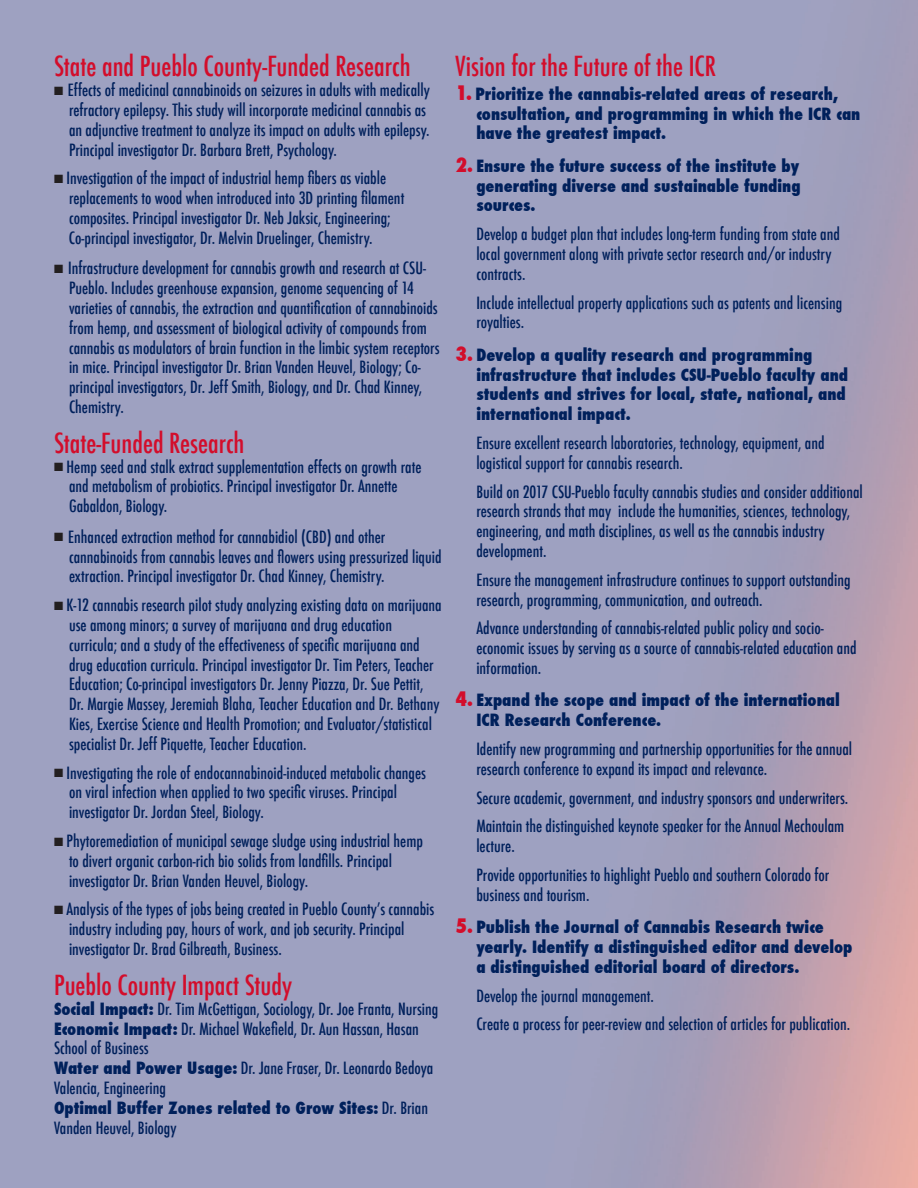
<style>
.page{position:relative;width:918px;height:1188px;background:#fff}
.page>*{position:absolute;margin:0;border:0;box-sizing:border-box;transform-origin:0 0}
.t1{font:500 condensed 27px "Futura";color:#d30d2b}
.t2{font:500 condensed 16.5px/19.8px "Futura";color:#00205b}
.t3{font:800 condensed 16.5px/19.8px "Futura";color:#00205b}
.s1{color:#231f20}
.s2{font-weight:800}
.s3{font-weight:500}
.s4{font-size:19.5px;color:#d30d2b}
</style>
<div class="page">
<p class="t1" style="left:54px;top:49px;width:358px">State and Pueblo County-Funded Research</p>
<p class="t2" style="left:69px;top:80px;width:362px;text-indent:-15px"><span class="s1">■</span> Effects of medicinal cannabinoids on seizures in adults with medically refractory epilepsy. This study will incorporate medicinal cannabis as an adjunctive treatment to analyze its impact on adults with epilepsy.<br>Principal investigator Dr. Barbara Brett, Psychology.</p>
<p class="t2" style="left:69px;top:168px;width:337px;text-indent:-15px"><span class="s1">■</span> Investigation of the impact of industrial hemp fibers as viable replacements to wood when introduced into 3D printing filament composites. Principal investigator Dr. Neb Jaksic, Engineering;</p>
<p class="t2" style="left:69px;top:228px;width:305px">Co-principal investigator, Dr. Melvin Druelinger, Chemistry.</p>
<p class="t2" style="left:69px;top:258px;width:372px;text-indent:-15px"><span class="s1">■</span> Infrastructure development for cannabis growth and research at CSU-Pueblo. Includes greenhouse expansion, genome sequencing of 14 varieties of cannabis, the extraction and quantification of cannabinoids from hemp, and assessment of biological activity of compounds from cannabis as modulators of brain function in the limbic system receptors in mice. Principal investigator Dr. Brian Vanden Heuvel, Biology; Co&shy;principal investigators, Dr. Jeff Smith, Biology, and Dr. Chad Kinney, Chemistry.</p>
<p class="t1" style="left:54px;top:426px;width:192px">State-Funded Research</p>
<p class="t2" style="left:69px;top:457px;width:354px;text-indent:-15px"><span class="s1">■</span> Hemp seed and stalk extract supplementation effects on growth rate and metabolism of probiotics. Principal investigator Dr. Annette<br>Gabaldon, Biology.</p>
<p class="t2" style="left:69px;top:527px;width:374px;text-indent:-15px"><span class="s1">■</span> Enhanced extraction method for cannabidiol (CBD) and other cannabinoids from cannabis leaves and flowers using pressurized liquid extraction. Principal investigator Dr. Chad Kinney, Chemistry.</p>
<p class="t2" style="left:69px;top:595px;width:374px;text-indent:-15px"><span class="s1">■</span> K-12 cannabis research pilot study analyzing existing data on marijuana use among minors; a survey of marijuana and drug education curricula; and a study of the effectiveness of specific marijuana and drug education curricula. Principal investigator Dr. Tim Peters, Teacher Education; Co-principal investigators Dr. Jenny Piazza, Dr. Sue Pettit, Dr. Margie Massey, Jeremiah Blaha, Teacher Education and Dr. Bethany Kies, Exercise Science and Health Promotion; and Evaluator/statistical specialist Dr. Jeff Piquette, Teacher Education.</p>
<p class="t2" style="left:69px;top:763px;width:359px;text-indent:-15px"><span class="s1">■</span> Investigating the role of endocannabinoid-induced metabolic changes on viral infection when applied to two specific viruses. Principal investigator Dr. Jordan Steel, Biology.</p>
<p class="t2" style="left:69px;top:831px;width:355px;text-indent:-15px"><span class="s1">■</span> Phytoremediation of municipal sewage sludge using industrial hemp to divert organic carbon-rich bio solids from landfills. Principal investigator Dr. Brian Vanden Heuvel, Biology.</p>
<p class="t2" style="left:69px;top:900px;width:367px;text-indent:-15px"><span class="s1">■</span> Analysis of the types of jobs being created in Pueblo County’s cannabis industry including pay, hours of work, and job security. Principal investigator Dr. Brad Gilbreath, Business.</p>
<p class="t1" style="left:54px;top:968px;width:240px">Pueblo County Impact Study</p>
<p class="t2" style="left:54px;top:999px;width:386px"><span class="s2">Social Impact:</span> Dr. Tim McGettigan, Sociology, Dr. Joe Franta, Nursing</p>
<p class="t2" style="left:54px;top:1019px;width:366px"><span class="s2">Economic Impact:</span> Dr. Michael Wakefield, Dr. Aun Hassan, Hasan<br>School of Business</p>
<p class="t2" style="left:54px;top:1058px;width:381px"><span class="s2">Water and Power Usage:</span> Dr. Jane Fraser, Dr. Leonardo Bedoya<br>Valencia, Engineering</p>
<p class="t3" style="left:54px;top:1098px;width:376px">Optimal Buffer Zones related to Grow Sites: <span class="s3">Dr. Brian<br>Vanden Heuvel, Biology</span></p>
<p class="t1" style="left:455px;top:49px;width:262px">Vision for the Future of the ICR</p>
<p class="t3" style="left:476px;top:84px;width:386px;text-indent:-21px"><span class="s4">1.</span> Prioritize the cannabis-related areas of research, consultation, and programming in which the ICR can have the greatest impact.</p>
<p class="t3" style="left:476px;top:156px;width:326px;text-align:justify;text-indent:-21px"><span class="s4">2.</span> Ensure the future success of the institute by generating diverse and sustainable funding sources.</p>
<p class="t2" style="left:476px;top:224px;width:365px">Develop a budget plan that includes long-term funding from state and local government along with private sector research and/or industry contracts.</p>
<p class="t2" style="left:476px;top:293px;width:367px">Include intellectual property applications such as patents and licensing royalties.</p>
<p class="t3" style="left:476px;top:345px;width:373px;text-indent:-21px"><span class="s4">3.</span> Develop a quality research and programming infrastructure that includes CSU-Pueblo faculty and students and strives for local, state, national, and international impact.</p>
<p class="t2" style="left:476px;top:433px;width:350px">Ensure excellent research laboratories, technology, equipment, and logistical support for cannabis research.</p>
<p class="t2" style="left:476px;top:482px;width:388px">Build on 2017 CSU-Pueblo faculty cannabis studies and consider additional research strands that may include the humanities, sciences, technology, engineering, and math disciplines, as well as the cannabis industry development.</p>
<p class="t2" style="left:476px;top:570px;width:376px">Ensure the management infrastructure continues to support outstanding research, programming, communication, and outreach.</p>
<p class="t2" style="left:476px;top:618px;width:382px">Advance understanding of cannabis-related public policy and socio&shy;economic issues by serving as a source of cannabis-related education and information.</p>
<p class="t3" style="left:476px;top:690px;width:365px;text-indent:-21px"><span class="s4">4.</span> Expand the scope and impact of the international<br>ICR Research Conference.</p>
<p class="t2" style="left:476px;top:739px;width:377px">Identify new programming and partnership opportunities for the annual research conference to expand its impact and relevance.</p>
<p class="t2" style="left:476px;top:788px;width:374px">Secure academic, government, and industry sponsors and underwriters.</p>
<p class="t2" style="left:476px;top:816px;width:369px">Maintain the distinguished keynote speaker for the Annual Mechoulam lecture.</p>
<p class="t2" style="left:476px;top:865px;width:354px">Provide opportunities to highlight Pueblo and southern Colorado for business and tourism.</p>
<p class="t3" style="left:476px;top:917px;width:378px;text-indent:-21px"><span class="s4">5.</span> Publish the Journal of Cannabis Research twice yearly. Identify a distinguished editor and develop a distinguished editorial board of directors.</p>
<p class="t2" style="left:476px;top:986px;width:179px">Develop the journal management.</p>
<p class="t2" style="left:476px;top:1014px;width:375px">Create a process for peer-review and selection of articles for publication.</p>
</div>
